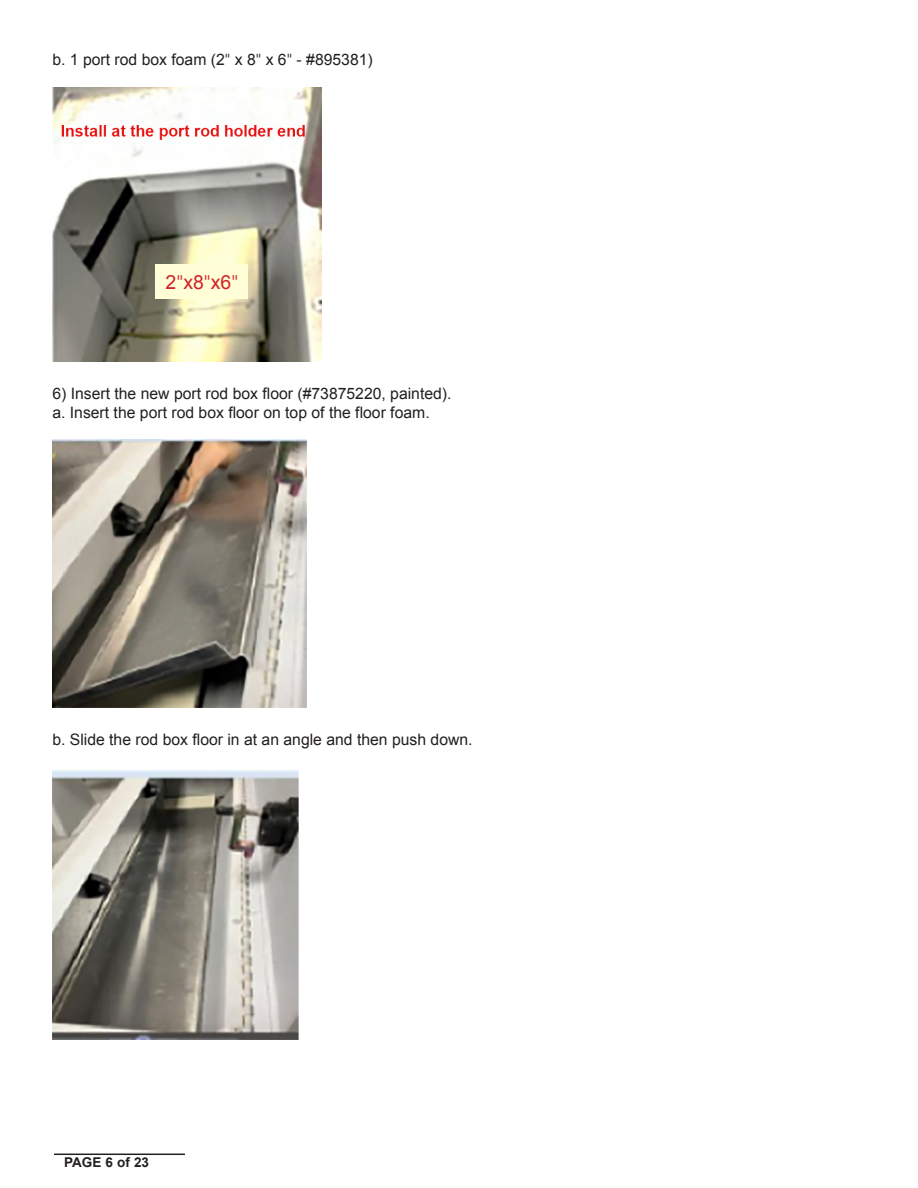
<style>
.page{position:relative;width:918px;height:1188px;background:#fff}
.page>*{position:absolute;margin:0;border:0;box-sizing:border-box;transform-origin:0 0}
.t1{font:19.5px "Arial";color:#d1232a}
.Body_Copy{font:15.75px "Arial";color:#231f20}
.t2{font:700 13.5px "Arial";color:#231f20}
.s1{font-family:"Helvetica Neue LT Pro";font-weight:300;font-stretch:condensed}
</style>
<div class="page">
<hr style="left:54px;top:1154px;width:131px;height:1px;background:#231f20">
<img style="left:52px;top:88px;width:270px;height:273px">
<img style="left:52px;top:440px;width:254px;height:267px">
<img style="left:52px;top:770px;width:246px;height:269px">
<div style="left:156px;top:265px;width:92px;height:34px;background:#fffed7"></div>
<p class="Body_Copy" style="left:52px;top:50px;width:322px">b. 1 port rod box foam (2<span class="s1">"</span> x 8<span class="s1">"</span> x 6<span class="s1">"</span> - #895381)</p>
<p class="t1" style="left:166px;top:269px;width:74px">2<span class="s1">"</span>x8<span class="s1">"</span>x6<span class="s1">"</span></p>
<p class="Body_Copy" style="left:52px;top:383px;width:401px">6) Insert the new port rod box floor (#73875220, painted).</p>
<p class="Body_Copy" style="left:52px;top:402px;width:379px">a. Insert the port rod box floor on top of the floor foam.</p>
<p class="Body_Copy" style="left:52px;top:730px;width:422px">b. Slide the rod box floor in at an angle and then push down.</p>
<p class="t2" style="left:64px;top:1153px;width:86px">PAGE 6 of 23</p>
</div>
